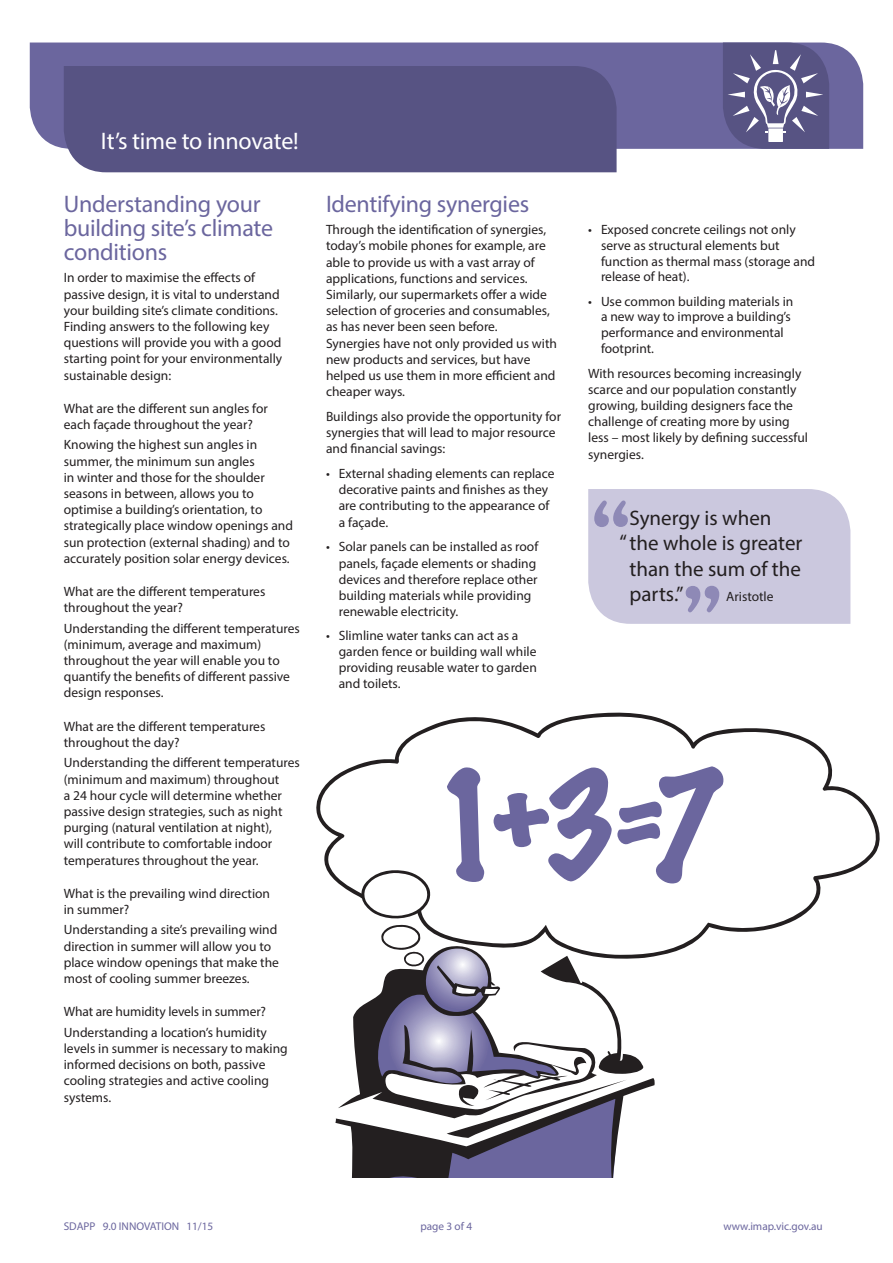
<style>
.page{position:relative;width:893px;height:1263px;background:#fff}
.page>*{position:absolute;margin:0;border:0;box-sizing:border-box;transform-origin:0 0}
.sub_heading{font:100 136.2px "Marker Felt";color:#6b669e}
.sub_heading-2{font:24px/24px "Myriad Pro";letter-spacing:-.01em;color:#6b669e}
.t1{font:24px "Myriad Pro";letter-spacing:-.01em;color:#fff}
.t2{font:21px "Myriad Pro";color:#231f20}
.body_text{font:13.5px/16.2px "Myriad Pro";color:#231f20}
.questions{font:13.5px/16.2px "Myriad Pro";color:#231f20}
.t3{font:11.25px "Myriad Pro";color:#6b669e}
</style>
<div class="page">
<svg style="left:320px;top:715px;width:560px;height:240px"></svg>
<svg style="left:364px;top:873px;width:64px;height:43px"></svg>
<svg style="left:335px;top:924px;width:320px;height:254px"></svg>
<div style="left:588px;top:489px;width:262px;height:135px;background:#cbc8de"></div>
<div style="left:30px;top:43px;width:833px;height:106px;background:#6b669e"></div>
<svg style="left:723px;top:43px;width:106px;height:106px;background:#6e6a94"></svg>
<div style="left:64px;top:66px;width:553px;height:106px;background:#575383"></div>
<p class="t1" style="left:101px;top:126px;width:199px">It’s time to innovate!</p>
<p class="sub_heading-2" style="left:64px;top:191px;width:211px">Understanding your building site’s climate conditions</p>
<p class="body_text" style="left:64px;top:269px;width:220px">In order to maximise the effects of passive design, it is vital to understand your building site’s climate conditions.<br>Finding answers to the following key questions will provide you with a good starting point for your environmentally sustainable design:</p>
<p class="questions" style="left:64px;top:400px;width:206px">What are the different sun angles for each façade throughout the year?</p>
<p class="body_text" style="left:64px;top:436px;width:231px">Knowing the highest sun angles in summer, the minimum sun angles<br>in winter and those for the shoulder seasons in between, allows you to optimise a building’s orientation, to strategically place window openings and sun protection (external shading) and to accurately position solar energy devices.</p>
<p class="questions" style="left:64px;top:583px;width:203px">What are the different temperatures throughout the year?</p>
<p class="body_text" style="left:64px;top:620px;width:238px">Understanding the different temperatures (minimum, average and maximum) throughout the year will enable you to quantify the benefits of different passive design responses.</p>
<p class="questions" style="left:64px;top:718px;width:203px">What are the different temperatures throughout the day?</p>
<p class="body_text" style="left:64px;top:754px;width:238px">Understanding the different temperatures (minimum and maximum) throughout<br>a 24 hour cycle will determine whether passive design strategies, such as night purging (natural ventilation at night),<br>will contribute to comfortable indoor temperatures throughout the year.</p>
<p class="questions" style="left:64px;top:885px;width:208px">What is the prevailing wind direction in summer?</p>
<p class="body_text" style="left:64px;top:921px;width:217px">Understanding a site’s prevailing wind direction in summer will allow you to place window openings that make the most of cooling summer breezes.</p>
<p class="questions" style="left:64px;top:1003px;width:204px">What are humidity levels in summer?</p>
<p class="body_text" style="left:64px;top:1024px;width:226px">Understanding a location’s humidity levels in summer is necessary to making informed decisions on both, passive cooling strategies and active cooling systems.</p>
<p class="sub_heading-2" style="left:326px;top:191px;width:205px">Identifying synergies</p>
<p class="body_text" style="left:326px;top:221px;width:232px">Through the identification of synergies, today’s mobile phones for example, are able to provide us with a vast array of applications, functions and services.<br>Similarly, our supermarkets offer a wide selection of groceries and consumables, as has never been seen before.<br>Synergies have not only provided us with new products and services, but have helped us use them in more efficient and cheaper ways.</p>
<p class="body_text" style="left:326px;top:408px;width:237px">Buildings also provide the opportunity for synergies that will lead to major resource and financial savings:</p>
<p class="body_text" style="left:339px;top:465px;width:217px;text-indent:-13px">• External shading elements can replace decorative paints and finishes as they are contributing to the appearance of a façade.</p>
<p class="body_text" style="left:339px;top:538px;width:201px;text-indent:-13px">• Solar panels can be installed as roof panels, façade elements or shading devices and therefore replace other building materials while providing renewable electricity.</p>
<p class="body_text" style="left:339px;top:628px;width:200px;line-height:15.8px;text-indent:-13px">• Slimline water tanks can act as a garden fence or building wall while providing reusable water to garden and toilets.</p>
<p class="body_text" style="left:601px;top:222px;width:216px;line-height:15.8px;text-indent:-13px">• Exposed concrete ceilings not only serve as structural elements but function as thermal mass (storage and release of heat).</p>
<p class="body_text" style="left:601px;top:293px;width:194px;line-height:15.8px;text-indent:-13px">• Use common building materials in a new way to improve a building’s performance and environmental footprint.</p>
<p class="body_text" style="left:588px;top:365px;width:221px">With resources becoming increasingly scarce and our population constantly growing, building designers face the challenge of creating more by using less – most likely by defining successful synergies.</p>
<p class="t2" style="left:630px;top:505px;width:144px">Synergy is when</p>
<p class="t2" style="left:620px;top:530px;width:184px">“the whole is greater</p>
<p class="t2" style="left:630px;top:556px;width:173px">than the sum of the</p>
<p class="t2" style="left:630px;top:581px;width:55px">parts.”</p>
<p class="body_text" style="left:726px;top:588px;width:49px">Aristotle</p>
<p class="sub_heading" style="left:431px;top:719px;width:300px">1+3=7</p>
<p class="t3" style="left:64px;top:1219px;width:151px">SDAPP 9.0 INNOVATION 11/15</p>
<p class="t3" style="left:420px;top:1219px;width:53px">page 3 of 4</p>
<p class="t3" style="left:723px;top:1219px;width:101px">www.imap.vic.gov.au</p>
</div>
